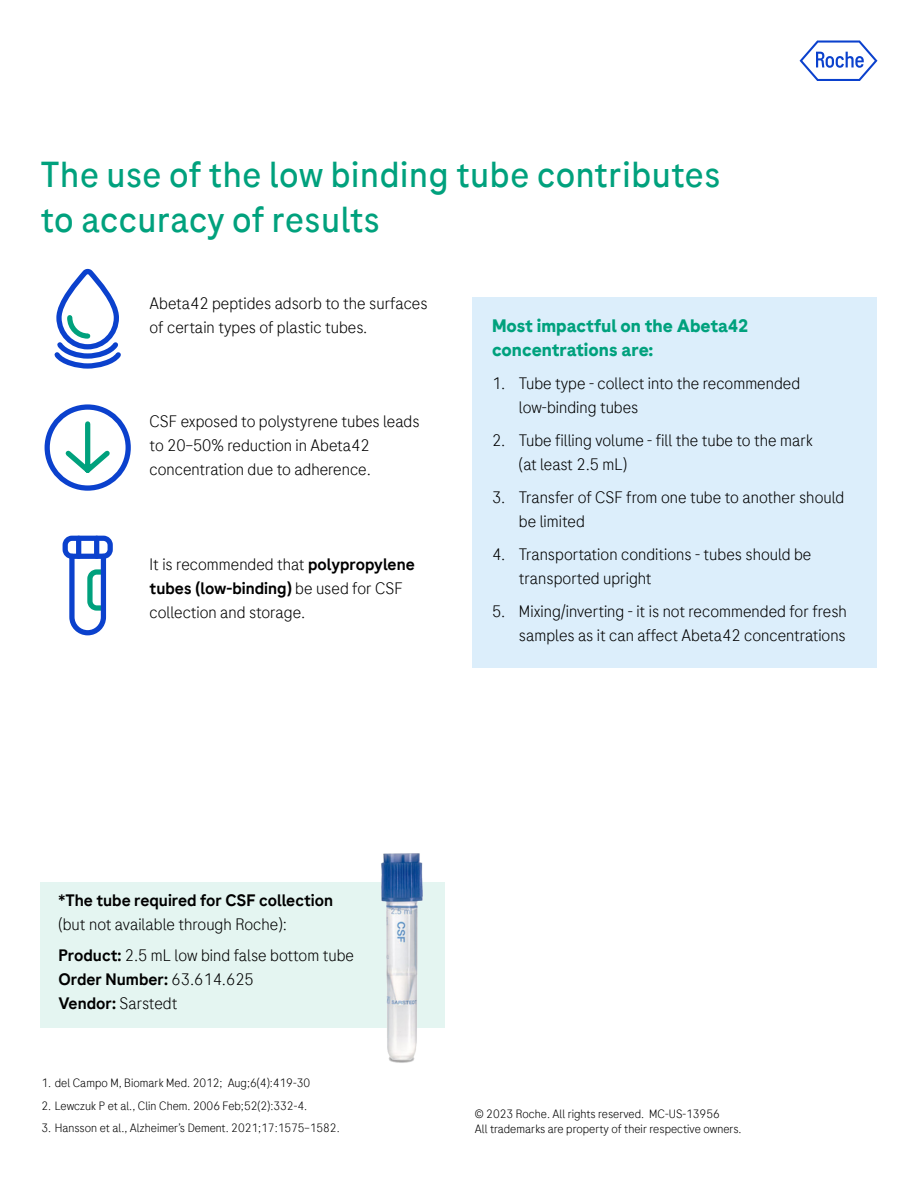
<style>
.page{position:relative;width:918px;height:1188px;background:#fff}
.page>*{position:absolute;margin:0;border:0;box-sizing:border-box;transform-origin:0 0}
.t1{font:36px/45px "Roche Sans";color:#00a17d}
.t2{font:700 18px/24px "Roche Sans";color:#00a17d}
.t3{font:300 16.5px/24px "Roche Sans";color:#000}
.t4{font:300 16.5px/24px "Roche Sans";color:#000}
.t5{font:300 12px/15px "Roche Sans";color:#000}
.s1{font-style:inherit}
</style>
<div class="page">
<svg style="left:800px;top:40px;width:77px;height:41px"></svg>
<div style="left:40px;top:882px;width:406px;height:146px;background:#e4f5f1"></div>
<div style="left:472px;top:297px;width:405px;height:371px;background:#dceefb"></div>
<img style="left:381px;top:853px;width:42px;height:210px">
<svg style="left:54px;top:268px;width:67px;height:101px"></svg>
<div style="left:45px;top:404px;width:86px;height:87px;border:5px solid #0b41cd;border-radius:50%"></div>
<svg style="left:61px;top:419px;width:54px;height:58px"></svg>
<svg style="left:69px;top:535px;width:38px;height:101px"></svg>
<div style="left:63px;top:536px;width:50px;height:23px;border:5px solid #0b41cd;border-radius:7px"></div>
<h1 class="t1" style="left:40px;top:152px;width:682px">The use of the low binding tube contributes to accuracy of results</h1>
<p class="t3" style="left:150px;top:290px;width:279px">Abeta42 peptides adsorb to the surfaces of certain types of plastic tubes.</p>
<p class="t3" style="left:150px;top:409px;width:272px">CSF exposed to polystyrene tubes leads to 20–50% reduction in Abeta42 concentration due to adherence.</p>
<p class="t3" style="left:150px;top:551px;width:267px">It is recommended that <span class="s1">polypropylene tubes (low-binding)</span> be used for CSF collection and storage.</p>
<p class="t2" style="left:492px;top:313px;width:258px">Most impactful on the Abeta42 concentrations are:</p>
<p class="t3" style="left:519px;top:371px;width:283px;text-indent:-27px">1. Tube type - collect into the recommended low-binding tubes</p>
<p class="t3" style="left:519px;top:428px;width:296px;text-indent:-27px">2. Tube filling volume - fill the tube to the mark (at least 2.5 mL)</p>
<p class="t3" style="left:519px;top:485px;width:327px;text-indent:-27px">3. Transfer of CSF from one tube to another should be limited</p>
<p class="t3" style="left:519px;top:542px;width:294px;text-indent:-27px">4. Transportation conditions - tubes should be transported upright</p>
<p class="t3" style="left:492px;top:599px;width:356px;text-align:right">5. Mixing/inverting - it is not recommended for fresh samples as it can affect Abeta42 concentrations</p>
<p class="t4" style="left:58px;top:888px;width:276px">*The tube required for CSF collection</p>
<p class="t3" style="left:58px;top:908px;width:297px;line-height:31.5px">(but not available through Roche):<br><span class="s1">Product:</span> 2.5 mL low bind false bottom tube</p>
<p class="t4" style="left:58px;top:967px;width:197px">Order Number: <span class="s1">63.614.625<br></span>Vendor: <span class="s1">Sarstedt</span></p>
<p class="t5" style="left:41px;top:1075px;width:270px">1. del Campo M, Biomark Med. 2012; Aug;6(4):419-30</p>
<p class="t5" style="left:41px;top:1098px;width:267px">2. Lewczuk P et al., Clin Chem. 2006 Feb;52(2):332-4.</p>
<p class="t5" style="left:41px;top:1120px;width:300px">3. Hansson et al., Alzheimer’s Dement. 2021;17:1575–1582.</p>
<p class="t5" style="left:475px;top:1106px;width:268px">© 2023 Roche. All rights reserved. MC-US-13956<br>All trademarks are property of their respective owners.</p>
</div>
